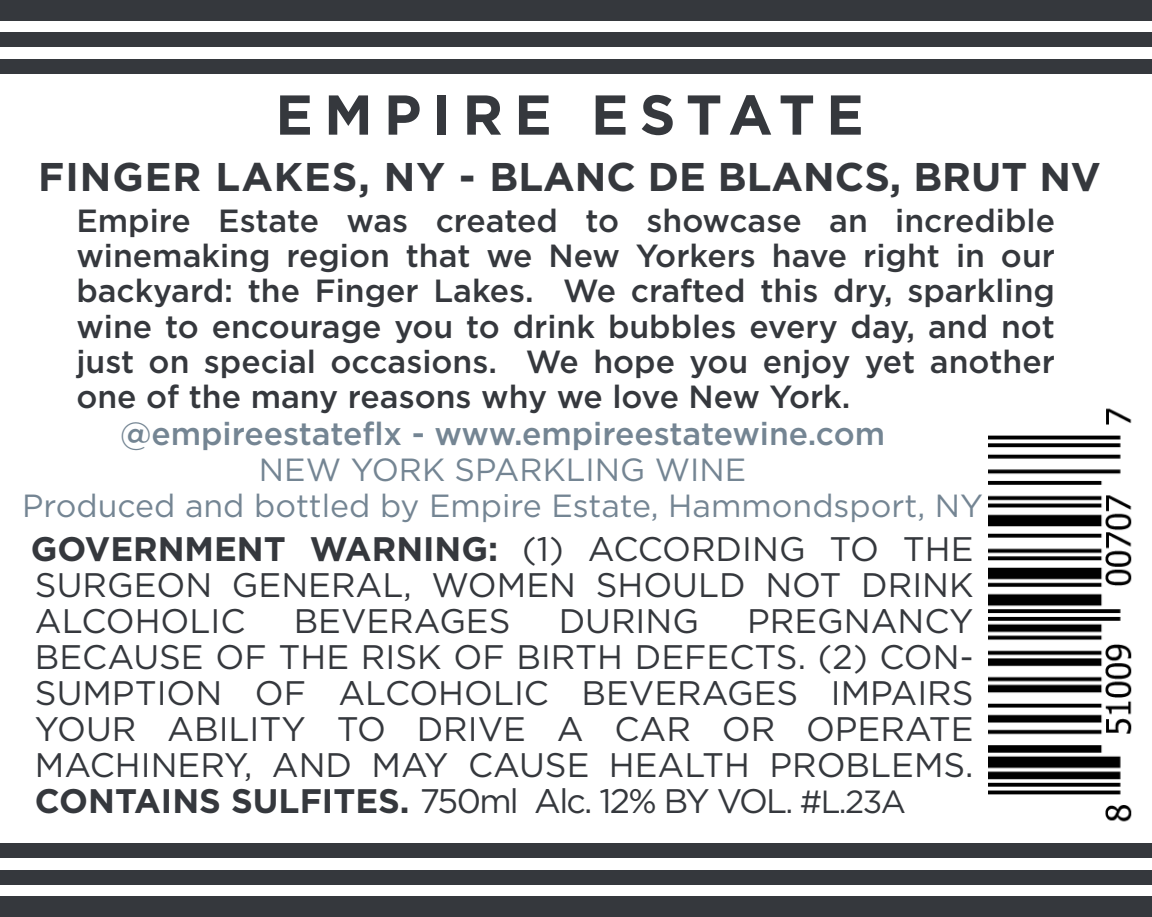
<style>
.page{position:relative;width:1152px;height:917px;background:#fff}
.page>*{position:absolute;margin:0;border:0;box-sizing:border-box;transform-origin:0 0}
.t1{font:700 56px "Gotham";letter-spacing:.2em;color:#35383d}
.t2{font:700 40px "Gotham";color:#35383d}
.t3{font:34px/36px "Gotham";color:#35383d;text-align:justify}
.t4{font:500 32px/35.2px "Gotham";color:#35383d;text-align:justify}
.t5{font:32px/36px "Gotham";color:#748593;text-align:center}
.t6{font:500 32px "Gotham";color:#748593}
.s1{font-weight:700}
.s2{font-size:32px}
</style>
<div class="page">
<div style="left:0;top:843px;width:1152px;height:14px;background:#35383d"></div>
<div style="left:0;top:869px;width:1152px;height:15px;background:#35383d"></div>
<div style="left:0;top:896px;width:1152px;height:20px;background:#35383d"></div>
<div style="left:0;top:59px;width:1152px;height:14px;background:#35383d"></div>
<div style="left:0;top:33px;width:1152px;height:14px;background:#35383d"></div>
<div style="left:0;top:0;width:1152px;height:20px;background:#35383d"></div>
<img style="left:988px;top:408px;width:144px;height:414px">
<h1 class="t1" style="left:275px;top:82px;width:590px">EMPIRE ESTATE</h1>
<p class="t2" style="left:38px;top:153px;width:1064px">FINGER LAKES, NY - BLANC DE BLANCS, BRUT NV</p>
<p class="t4" style="left:76px;top:202px;width:980px">Empire Estate was created to showcase an incredible winemaking region that we New Yorkers have right in our backyard: the Finger Lakes. We crafted this dry, sparkling wine to encourage you to drink bubbles every day, and not just on special occasions. We hope you enjoy yet another one of the many reasons why we love New York.</p>
<p class="t6" style="left:120px;top:415px;width:767px">@empireestateflx - www.empireestatewine.com</p>
<p class="t5" style="left:22px;top:451px;width:962px">NEW YORK SPARKLING WINE<br>Produced and bottled by Empire Estate, Hammondsport, NY</p>
<p class="t3" style="left:31px;top:530px;width:944px"><span class="s1">GOVERNMENT WARNING:</span> (1) ACCORDING TO THE SURGEON GENERAL, WOMEN SHOULD NOT DRINK ALCOHOLIC</p>
<p class="t3" style="left:35px;top:602px;width:940px;text-indent:712px">PREGNANCY BECAUSE OF THE RISK OF BIRTH DEFECTS. (2) CON-SUMPTION OF ALCOHOLIC BEVERAGES IMPAIRS YOUR ABILITY TO DRIVE A CAR OR OPERATE MACHINERY, AND MAY CAUSE HEALTH PROBLEMS.<br><span class="s1">CONTAINS SULFITES.</span> 750ml Alc. 12% BY VOL<span class="s2">. #L.23A</span></p>
<p class="t3" style="left:294px;top:602px;width:218px">BEVERAGES</p>
<p class="t3" style="left:559px;top:602px;width:142px">DURING</p>
</div>
